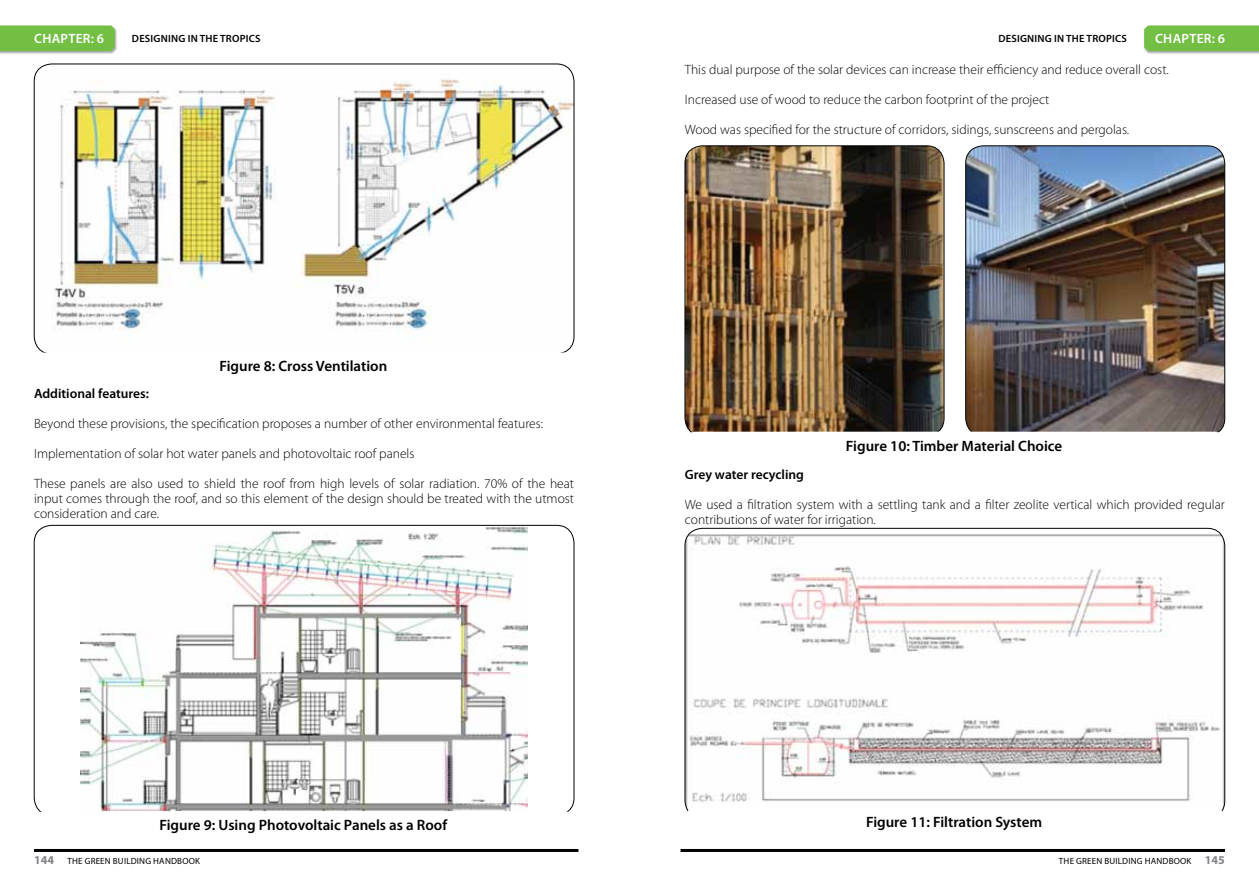
<style>
.page{position:relative;width:1259px;height:893px;background:#fff}
.page>*{position:absolute;margin:0;border:0;box-sizing:border-box;transform-origin:0 0}
.t1{font:600 15px "Myriad Pro";color:#000}
.t2{font:300 13.5px/15px "Myriad Pro";color:#000;text-align:justify}
.t3{font:600 13.5px "Myriad Pro";color:#000}
.t4{font:600 13.5px "Myriad Pro";letter-spacing:.02em;color:#fff}
.t5{font:700 12px "Myriad Pro";color:#808285}
.t6{font:600 10.5px "Myriad Pro";letter-spacing:.02em;color:#000}
.t7{font:9px "Myriad Pro";letter-spacing:.02em;color:#000}
.s1{font-weight:700;font-size:12px;color:#808285}
</style>
<div class="page">
<div style="left:0;top:25px;width:118px;height:29px;background:#000;opacity:.35"></div>
<div style="left:0;top:26px;width:115px;height:25px;background:#72bf44"></div>
<div style="left:1143px;top:25px;width:116px;height:29px;background:#000;opacity:.35"></div>
<div style="left:1144px;top:26px;width:115px;height:25px;background:#72bf44"></div>
<hr style="left:680px;top:849px;width:545px;height:3px;background:#000">
<hr style="left:34px;top:849px;width:544px;height:3px;background:#000">
<img style="left:34px;top:64px;width:540px;height:289px">
<img style="left:685px;top:534px;width:539px;height:278px">
<img style="left:685px;top:146px;width:259px;height:287px">
<div style="left:685px;top:146px;width:259px;height:290px;border:1px solid #000;border-radius:18px"></div>
<img style="left:965px;top:146px;width:259px;height:287px">
<div style="left:965px;top:146px;width:260px;height:290px;border:1px solid #000;border-radius:18px"></div>
<img style="left:80px;top:527px;width:448px;height:284px">
<div style="left:685px;top:808px;width:540px;height:27px;background:#fff;border-radius:10px"></div>
<div style="left:685px;top:432px;width:540px;height:26px;background:#fff;border-radius:10px"></div>
<p class="t4" style="left:34px;top:30px;width:71px">chapter: 6</p>
<p class="t6" style="left:132px;top:32px;width:130px">Designing in the tropics</p>
<p class="t6" style="left:998px;top:32px;width:130px">Designing in the tropics</p>
<p class="t4" style="left:1155px;top:30px;width:71px">chapter: 6</p>
<p class="t1" style="left:219px;top:357px;width:169px">Figure 8: Cross Ventilation</p>
<p class="t3" style="left:34px;top:385px;width:116px">Additional features:</p>
<p class="t2" style="left:34px;top:416px;width:510px">Beyond these provisions, the specification proposes a number of other environmental features:</p>
<p class="t2" style="left:34px;top:446px;width:382px">Implementation of solar hot water panels and photovoltaic roof panels</p>
<p class="t2" style="left:34px;top:476px;width:541px">These panels are also used to shield the roof from high levels of solar radiation. 70% of the heat input comes through the roof, and so this element of the design should be treated with the utmost consideration and care.</p>
<p class="t2" style="left:685px;top:62px;width:485px">This dual purpose of the solar devices can increase their efficiency and reduce overall cost.</p>
<p class="t2" style="left:685px;top:92px;width:366px">Increased use of wood to reduce the carbon footprint of the project</p>
<p class="t2" style="left:685px;top:122px;width:446px">Wood was specified for the structure of corridors, sidings, sunscreens and pergolas.</p>
<p class="t1" style="left:846px;top:436px;width:218px">Figure 10: Timber Material Choice</p>
<p class="t3" style="left:685px;top:466px;width:121px">Grey water recycling</p>
<p class="t2" style="left:685px;top:497px;width:541px">We used a filtration system with a settling tank and a filter zeolite vertical which provided regular contributions of water for irrigation.</p>
<p class="t1" style="left:159px;top:815px;width:289px">Figure 9: Using Photovoltaic Panels as a Roof</p>
<p class="t1" style="left:866px;top:812px;width:178px">Figure 11: Filtration System</p>
<p class="t5" style="left:34px;top:852px;width:21px">144</p>
<p class="t7" style="left:67px;top:855px;width:134px">THE GREEN BUILDING HANDBOOK</p>
<p class="t7" style="left:1059px;top:855px;width:167px">THE GREEN BUILDING HANDBOOK <span class="s1">145</span></p>
</div>
